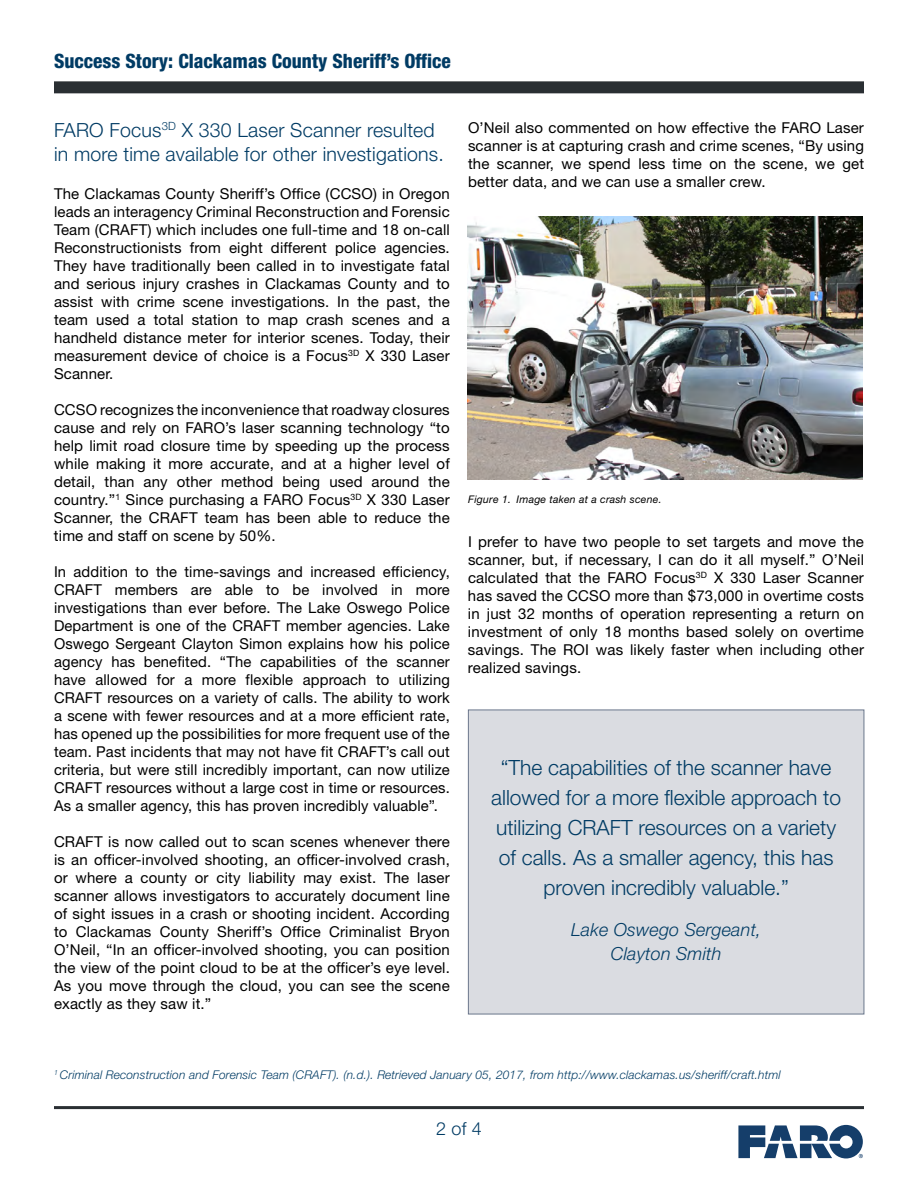
<style>
.page{position:relative;width:918px;height:1188px;background:#fff}
.page>*{position:absolute;margin:0;border:0;box-sizing:border-box;transform-origin:0 0}
.t1{font:300 21px/30px "Helvetica Neue";color:#003b64;text-align:center}
.t2{font:800 condensed 19.8px "Helvetica Neue";color:#003b64}
.t3{font:300 19.5px/24px "Helvetica Neue";letter-spacing:.01em;color:#003b64}
.t4{font:italic 300 18px/24px "Helvetica Neue";letter-spacing:.01em;color:#003b64;text-align:center}
.t5{font:300 18px "Helvetica Neue";color:#003b64}
.t6{font:15px/18px "Helvetica Neue";letter-spacing:.01em;color:#000;text-align:justify}
.t7{font:italic 300 12px "Helvetica Neue";letter-spacing:.01em;color:#003b64}
.t8{font:italic 10.5px "Helvetica Neue";letter-spacing:.02em;color:#000}
</style>
<div class="page">
<svg style="left:738px;top:1125px;width:125px;height:33px"></svg>
<hr style="left:54px;top:1106px;width:810px;height:3px;background:#2a2f33">
<div style="left:54px;top:81px;width:810px;height:12px;background:#2a2f33"></div>
<img style="left:468px;top:216px;width:395px;height:264px">
<div style="left:468px;top:710px;width:396px;height:304px;background:#dadce1;border:1px solid #6b778c"></div>
<h2 class="t2" style="left:54px;top:49px;width:398px">Success Story: Clackamas County Sheriff’s Office</h2>
<h3 class="t3" style="left:54px;top:117px;width:391px">FARO Focus<sup>3D</sup> X 330 Laser Scanner resulted in more time available for other investigations.</h3>
<p class="t6" style="left:54px;top:185px;width:397px">The Clackamas County Sheriff’s Office (CCSO) in Oregon leads an interagency Criminal Reconstruction and Forensic Team (CRAFT) which includes one full-time and 18 on-call Reconstructionists from eight different police agencies.<br>They have traditionally been called in to investigate fatal and serious injury crashes in Clackamas County and to assist with crime scene investigations. In the past, the team used a total station to map crash scenes and a handheld distance meter for interior scenes. Today, their measurement device of choice is a Focus<sup>3D</sup> X 330 Laser Scanner.</p>
<p class="t6" style="left:54px;top:401px;width:397px">CCSO recognizes the inconvenience that roadway closures cause and rely on FARO’s laser scanning technology “to help limit road closure time by speeding up the process while making it more accurate, and at a higher level of detail, than any other method being used around the country.”<sup>1</sup> Since purchasing a FARO Focus<sup>3D</sup> X 330 Laser Scanner, the CRAFT team has been able to reduce the time and staff on scene by 50%.</p>
<p class="t6" style="left:54px;top:563px;width:397px">In addition to the time-savings and increased efficiency, CRAFT members are able to be involved in more investigations than ever before. The Lake Oswego Police Department is one of the CRAFT member agencies. Lake Oswego Sergeant Clayton Simon explains how his police agency has benefited. “The capabilities of the scanner have allowed for a more flexible approach to utilizing CRAFT resources on a variety of calls. The ability to work a scene with fewer resources and at a more efficient rate, has opened up the possibilities for more frequent use of the team. Past incidents that may not have fit CRAFT’s call out criteria, but were still incredibly important, can now utilize CRAFT resources without a large cost in time or resources.<br>As a smaller agency, this has proven incredibly valuable”.</p>
<p class="t6" style="left:54px;top:833px;width:397px">CRAFT is now called out to scan scenes whenever there is an officer-involved shooting, an officer-involved crash, or where a county or city liability may exist. The laser scanner allows investigators to accurately document line of sight issues in a crash or shooting incident. According to Clackamas County Sheriff’s Office Criminalist Bryon O’Neil, “In an officer-involved shooting, you can position the view of the point cloud to be at the officer’s eye level.<br>As you move through the cloud, you can see the scene exactly as they saw it.”</p>
<p class="t6" style="left:468px;top:119px;width:398px">O’Neil also commented on how effective the FARO Laser scanner is at capturing crash and crime scenes, “By using the scanner, we spend less time on the scene, we get better data, and we can use a smaller crew.</p>
<p class="t8" style="left:468px;top:493px;width:195px">Figure 1. Image taken at a crash scene.</p>
<p class="t6" style="left:468px;top:533px;width:398px">I prefer to have two people to set targets and move the scanner, but, if necessary, I can do it all myself.” O’Neil calculated that the FARO Focus<sup>3D</sup> X 330 Laser Scanner has saved the CCSO more than $73,000 in overtime costs in just 32 months of operation representing a return on investment of only 18 months based solely on overtime savings. The ROI was likely faster when including other realized savings.</p>
<h1 class="t1" style="left:491px;top:752px;width:351px">“The capabilities of the scanner have allowed for a more flexible approach to utilizing CRAFT resources on a variety of calls. As a smaller agency, this has proven incredibly valuable.”</h1>
<p class="t4" style="left:571px;top:917px;width:192px">Lake Oswego Sergeant,<br>Clayton Smith</p>
<p class="t7" style="left:54px;top:1068px;width:728px"><sup>1</sup> Criminal Reconstruction and Forensic Team (CRAFT). (n.d.). Retrieved January 05, 2017, from http://www.clackamas.us/sheriff/craft.html</p>
<p class="t5" style="left:436px;top:1117px;width:47px">2 of 4</p>
</div>
